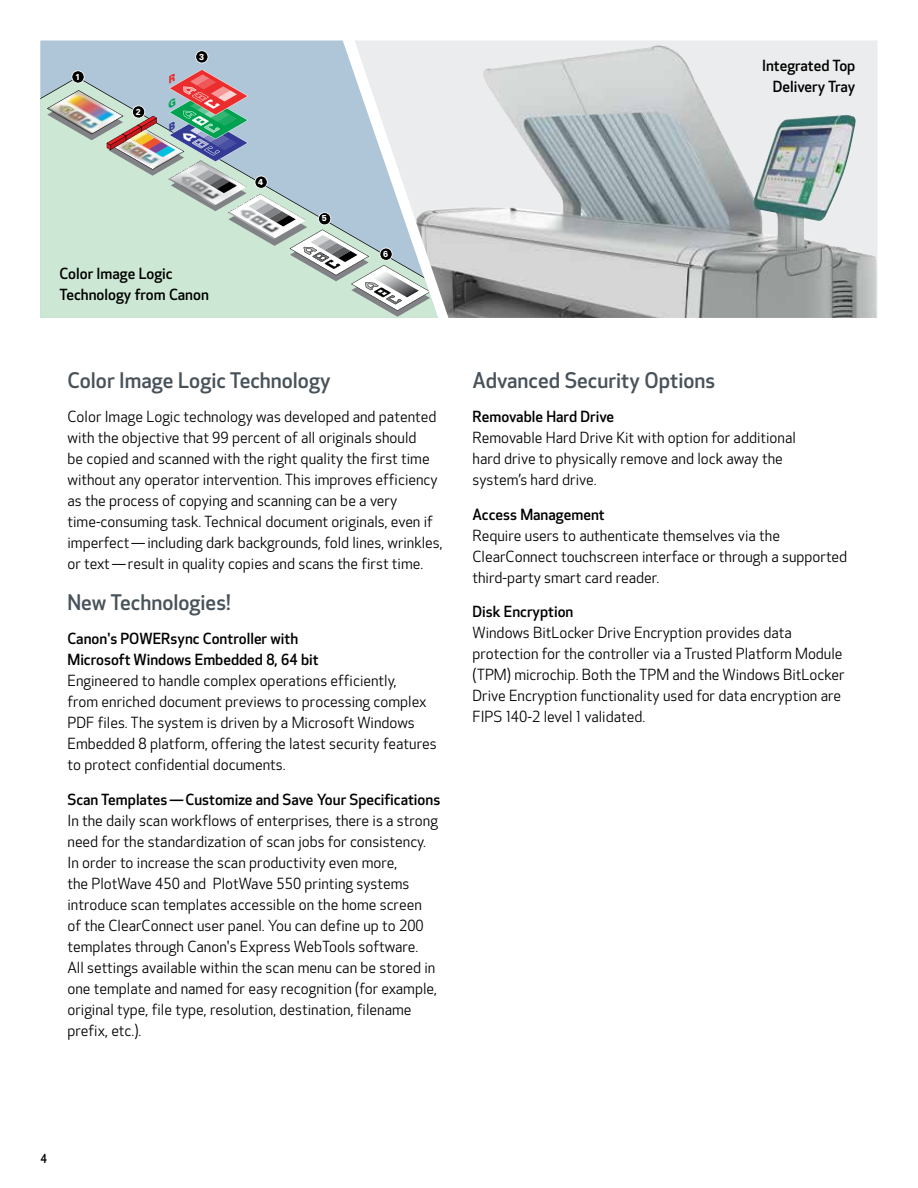
<style>
.page{position:relative;width:918px;height:1188px;background:#fff}
.page>*{position:absolute;margin:0;border:0;box-sizing:border-box;transform-origin:0 0}
.t1{font:500 21px "Optic Sans 301";color:#48525a}
.t2{font:15px/21px "Optic Sans 201";color:#000}
.t3{font:500 15px/21px "Optic Sans 301";color:#000}
.t4{font:500 12px "Optic Sans 301";color:#000}
.t5{font:900 8.7px "Univers";color:#fff;scale:.87 1}
</style>
<div class="page">
<div style="left:40px;top:40px;width:313px;height:29px;background:#aec6d7"></div>
<svg style="left:195px;top:50px;width:13px;height:13px"></svg>
<svg style="left:355px;top:40px;width:523px;height:277px;fill:#ebeced"></svg>
<img style="left:416px;top:45px;width:461px;height:273px">
<svg style="left:40px;top:69px;width:390px;height:249px;background:#becfca"></svg>
<p class="t5" style="left:75px;top:71px;width:7px">1</p>
<p class="t5" style="left:136px;top:106px;width:7px">2</p>
<p class="t5" style="left:199px;top:51px;width:7px">3</p>
<p class="t3" style="left:60px;top:264px;width:151px">Color Image Logic<br>Technology from Canon</p>
<p class="t5" style="left:258px;top:176px;width:7px">4</p>
<p class="t5" style="left:322px;top:213px;width:7px">5</p>
<p class="t5" style="left:383px;top:248px;width:7px">6</p>
<h1 class="t1" style="left:68px;top:368px;width:265px">Color Image Logic Technology</h1>
<p class="t2" style="left:68px;top:407px;width:377px">Color Image Logic technology was developed and patented with the objective that 99 percent of all originals should<br>be copied and scanned with the right quality the first time without any operator intervention. This improves efficiency as the process of copying and scanning can be a very time-consuming task. Technical document originals, even if imperfect — including dark backgrounds, fold lines, wrinkles, or text — result in quality copies and scans the first time.</p>
<h1 class="t1" style="left:68px;top:590px;width:165px">New Technologies!</h1>
<p class="t3" style="left:68px;top:629px;width:253px">Canon's POWERsync Controller with<br>Microsoft Windows Embedded 8, 64 bit</p>
<p class="t2" style="left:68px;top:671px;width:371px">Engineered to handle complex operations efficiently,<br>from enriched document previews to processing complex PDF files. The system is driven by a Microsoft Windows Embedded 8 platform, offering the latest security features to protect confidential documents.</p>
<p class="t3" style="left:68px;top:789px;width:374px">Scan Templates — Customize and Save Your Specifications</p>
<p class="t2" style="left:68px;top:810px;width:372px">In the daily scan workflows of enterprises, there is a strong need for the standardization of scan jobs for consistency.<br>In order to increase the scan productivity even more,<br>the PlotWave 450 and PlotWave 550 printing systems introduce scan templates accessible on the home screen of the ClearConnect user panel. You can define up to 200 templates through Canon's Express WebTools software.<br>All settings available within the scan menu can be stored in one template and named for easy recognition (for example, original type, file type, resolution, destination, filename prefix, etc.).</p>
<p class="t3" style="left:762px;top:56px;width:95px;text-align:right">Integrated Top<br>Delivery Tray</p>
<h1 class="t1" style="left:472px;top:368px;width:244px">Advanced Security Options</h1>
<p class="t3" style="left:472px;top:407px;width:143px">Removable Hard Drive</p>
<p class="t2" style="left:472px;top:428px;width:325px">Removable Hard Drive Kit with option for additional hard drive to physically remove and lock away the system’s hard drive.</p>
<p class="t3" style="left:472px;top:504px;width:134px">Access Management</p>
<p class="t2" style="left:472px;top:525px;width:376px">Require users to authenticate themselves via the<br>ClearConnect touchscreen interface or through a supported third-party smart card reader.</p>
<p class="t3" style="left:472px;top:602px;width:102px">Disk Encryption</p>
<p class="t2" style="left:472px;top:623px;width:374px">Windows BitLocker Drive Encryption provides data protection for the controller via a Trusted Platform Module (TPM) microchip. Both the TPM and the Windows BitLocker Drive Encryption functionality used for data encryption are FIPS 140-2 level 1 validated.</p>
<p class="t4" style="left:40px;top:1151px;width:8px">4</p>
</div>
